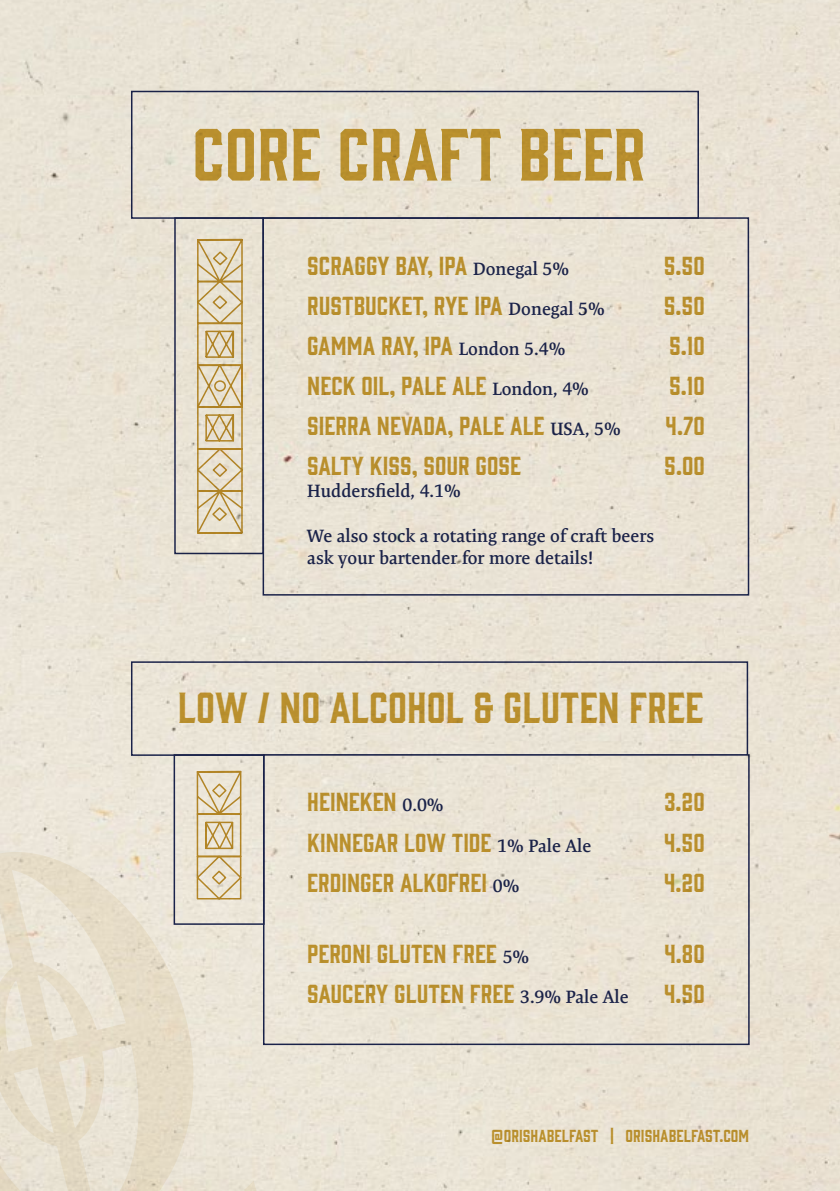
<style>
.page{position:relative;width:840px;height:1191px;background:#fff}
.page>*{position:absolute;margin:0;border:0;box-sizing:border-box;transform-origin:0 0}
.t1{font:68px "Gin";color:#caa137}
.t2{font:40px "Gin";color:#caa137}
.t3{font:24px/40.2px "Gin";color:#caa136}
.t4{font:600 18px/22px "Expo Serif Pro";color:#1d2758}
.t5{font:16px "Gin";color:#caa136}
.s1{font-family:"Expo Serif Pro";font-weight:600;font-size:18px;color:#1d2758}
</style>
<div class="page">
<img style="left:0;top:0;width:839px;height:1191px">
<h1 class="t1" style="left:192px;top:107px;width:455px">CORE CRAFT BEER</h1>
<p class="t3" style="left:307px;top:244px;width:315px">SCRAGGY BAY, IPA <span class="s1">Donegal 5%<br></span>RUSTBUCKET, RYE IPA <span class="s1">Donegal 5%<br></span>GAMMA RAY, IPA <span class="s1">London 5.4%<br></span>NECK OIL, PALE ALE <span class="s1">London, 4%<br></span>SIERRA NEVADA, PALE ALE <span class="s1">USA, 5%<br></span>SALTY KISS, SOUR GOSE</p>
<p class="t4" style="left:307px;top:480px;width:155px">Huddersfield, 4.1%</p>
<p class="t3" style="left:663px;top:244px;width:42px;text-align:justify">5.50<br>5.50<br>5.10<br>5.10<br>4.70<br>5.00</p>
<p class="t4" style="left:307px;top:525px;width:348px">We also stock a rotating range of craft beers ask your bartender for more details!</p>
<h2 class="t2" style="left:178px;top:679px;width:526px">LOW / NO ALCOHOL &amp; GLUTEN FREE</h2>
<p class="t3" style="left:307px;top:780px;width:285px">HEINEKEN <span class="s1">0.0%<br></span>KINNEGAR LOW TIDE <span class="s1">1% Pale Ale<br></span>ERDINGER ALKOFREI <span class="s1">0%</span></p>
<p class="t3" style="left:307px;top:932px;width:323px">PERONI GLUTEN FREE <span class="s1">5%<br></span>SAUCERY GLUTEN FREE <span class="s1">3.9% Pale Ale</span></p>
<p class="t3" style="left:663px;top:780px;width:43px;text-align:justify">3.20<br>4.50<br>4.20</p>
<p class="t3" style="left:663px;top:932px;width:43px">4.80<br>4.50</p>
<p class="t5" style="left:490px;top:1125px;width:260px">@ORISHABELFAST | ORISHABELFAST.COM</p>
</div>
